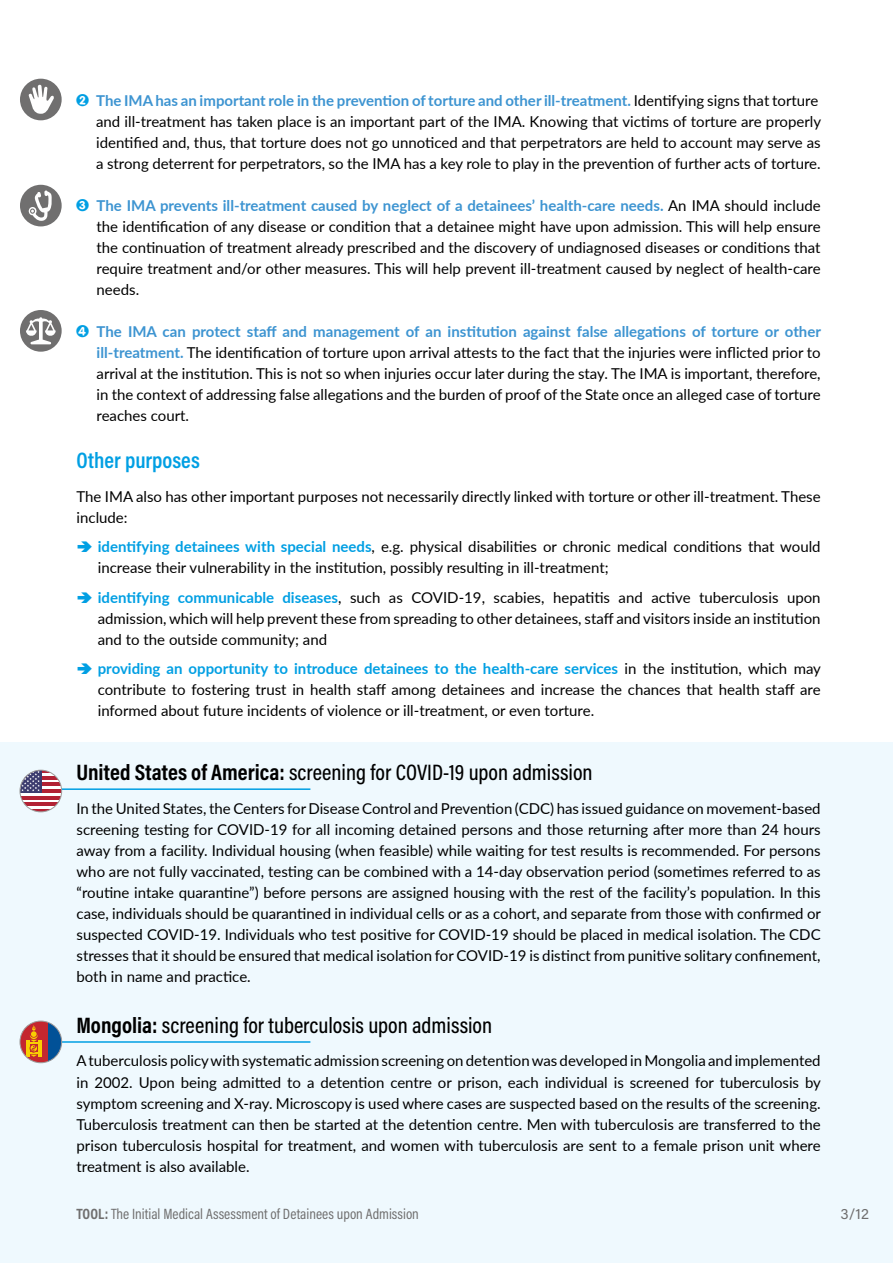
<style>
.page{position:relative;width:893px;height:1263px;background:#fff}
.page>*{position:absolute;margin:0;border:0;box-sizing:border-box;transform-origin:0 0}
.t1{font:500 22.5px "Acumin Pro Cond";color:#000}
.t2{font:600 22.5px "Acumin Pro Cond";color:#009fe3}
.t3{font:15px/21px "Lato";color:#000;text-align:justify}
.t4{font:15px "Acumin Pro Cond";color:#706f6f}
.t5{font:15px "Acumin Pro";color:#706f6f}
.s1{font-family:"Circled";color:#009fe3}
.s2{font-weight:700;color:#3d94d1}
.s3{font-weight:700;color:#009fe3}
.s4{font-weight:700}
</style>
<div class="page">
<div style="left:0;top:742px;width:893px;height:521px;background:#eff9fe"></div>
<hr style="left:47px;top:788px;width:263px;height:2px;background:#009fe3">
<hr style="left:47px;top:1041px;width:263px;height:2px;background:#009fe3">
<svg style="left:20px;top:770px;width:42px;height:42px"></svg>
<hr style="left:20px;top:770px;width:42px;height:3px;background:#b22234">
<hr style="left:20px;top:776px;width:42px;height:3px;background:#b22234">
<hr style="left:20px;top:783px;width:42px;height:3px;background:#b22234">
<hr style="left:20px;top:789px;width:42px;height:4px;background:#b22234">
<hr style="left:20px;top:796px;width:42px;height:3px;background:#b22234">
<svg style="left:22px;top:802px;width:37px;height:4px"></svg>
<hr style="left:20px;top:809px;width:42px;height:3px;background:#b22234">
<div style="left:20px;top:770px;width:21px;height:23px;background:#3c3b6e"></div>
<svg style="left:20px;top:771px;width:20px;height:20px"></svg>
<div style="left:20px;top:770px;width:42px;height:42px;border:1px solid #9d9d9c;border-radius:50%"></div>
<div style="left:20px;top:1021px;width:42px;height:42px;background:#c4272f;border-radius:21px"></div>
<svg style="left:48px;top:1022px;width:14px;height:40px"></svg>
<hr style="left:26px;top:1040px;width:4px;height:17px;background:#f9cf02">
<hr style="left:38px;top:1040px;width:4px;height:17px;background:#f9cf02">
<div style="left:30px;top:1044px;width:8px;height:8px;border:1px solid #c4272f;border-radius:50%"></div>
<svg style="left:30px;top:1025px;width:7px;height:32px"></svg>
<div style="left:20px;top:1021px;width:42px;height:42px;border:1px solid #9d9d9c;border-radius:50%"></div>
<div style="left:20px;top:79px;width:42px;height:41px;background:#706f6f;border-radius:50%"></div>
<svg style="left:29px;top:85px;width:25px;height:29px"></svg>
<div style="left:20px;top:185px;width:42px;height:41px;background:#706f6f;border-radius:50%"></div>
<svg style="left:29px;top:190px;width:23px;height:31px"></svg>
<div style="left:20px;top:310px;width:42px;height:42px;background:#706f6f;border-radius:50%"></div>
<svg style="left:26px;top:317px;width:30px;height:27px"></svg>
<p class="t3" style="left:96px;top:89px;width:726px;text-align:left;text-indent:-20px"><span class="s1">2</span> <span class="s2">The IMA has an important role in the prevention of torture and other ill-treatment.</span> Identifying signs that torture and ill-treatment has taken place is an important part of the IMA. Knowing that victims of torture are properly identified and, thus, that torture does not go unnoticed and that perpetrators are held to account may serve as a strong deterrent for perpetrators, so the IMA has a key role to play in the prevention of further acts of torture.</p>
<p class="t3" style="left:97px;top:194px;width:726px;text-indent:-20px"><span class="s1">3</span> <span class="s2">The IMA prevents ill-treatment caused by neglect of a detainees’ health-care needs.</span> An IMA should include the identification of any disease or condition that a detainee might have upon admission. This will help ensure the continuation of treatment already prescribed and the discovery of undiagnosed diseases or conditions that require treatment and/or other measures. This will help prevent ill-treatment caused by neglect of health-care needs.</p>
<p class="t3" style="left:97px;top:320px;width:726px;text-indent:-20px"><span class="s1">4</span> <span class="s2">The IMA can protect staff and management of an institution against false allegations of torture or other ill-treatment.</span> The identification of torture upon arrival attests to the fact that the injuries were inflicted prior to arrival at the institution. This is not so when injuries occur later during the stay. The IMA is important, therefore, in the context of addressing false allegations and the burden of proof of the State once an alleged case of torture reaches court.</p>
<h1 class="t2" style="left:77px;top:445px;width:125px">Other purposes</h1>
<p class="t3" style="left:77px;top:485px;width:746px">The IMA also has other important purposes not necessarily directly linked with torture or other ill-treatment. These include:</p>
<p class="t3" style="left:98px;top:535px;width:724px"><span class="s3">identifying detainees with special needs</span>, e.g. physical disabilities or chronic medical conditions that would increase their vulnerability in the institution, possibly resulting in ill-treatment;</p>
<p class="t3" style="left:98px;top:586px;width:724px"><span class="s3">identifying communicable diseases</span>, such as COVID-19, scabies, hepatitis and active tuberculosis upon admission, which will help prevent these from spreading to other detainees, staff and visitors inside an institution and to the outside community; and</p>
<p class="t3" style="left:98px;top:657px;width:725px"><span class="s3">providing an opportunity to introduce detainees to the health-care services</span> in the institution, which may contribute to fostering trust in health staff among detainees and increase the chances that health staff are informed about future incidents of violence or ill-treatment, or even torture.</p>
<h1 class="t1" style="left:77px;top:757px;width:518px"><span class="s4">United States of America:</span> screening for COVID-19 upon admission</h1>
<p class="t3" style="left:77px;top:797px;width:746px">In the United States, the Centers for Disease Control and Prevention (CDC) has issued guidance on movement-based screening testing for COVID-19 for all incoming detained persons and those returning after more than 24 hours away from a facility. Individual housing (when feasible) while waiting for test results is recommended. For persons who are not fully vaccinated, testing can be combined with a 14-day observation period (sometimes referred to as “routine intake quarantine”) before persons are assigned housing with the rest of the facility’s population. In this case, individuals should be quarantined in individual cells or as a cohort, and separate from those with confirmed or suspected COVID-19. Individuals who test positive for COVID-19 should be placed in medical isolation. The CDC stresses that it should be ensured that medical isolation for COVID-19 is distinct from punitive solitary confinement, both in name and practice.</p>
<h1 class="t1" style="left:77px;top:1010px;width:417px"><span class="s4">Mongolia:</span> screening for tuberculosis upon admission</h1>
<p class="t3" style="left:77px;top:1050px;width:746px">A tuberculosis policy with systematic admission screening on detention was developed in Mongolia and implemented in 2002. Upon being admitted to a detention centre or prison, each individual is screened for tuberculosis by symptom screening and X-ray. Microscopy is used where cases are suspected based on the results of the screening.<br>Tuberculosis treatment can then be started at the detention centre. Men with tuberculosis are transferred to the prison tuberculosis hospital for treatment, and women with tuberculosis are sent to a female prison unit where treatment is also available.</p>
<p class="t4" style="left:77px;top:1204px;width:344px"><span class="s4">TOOL:</span> The Initial Medical Assessment of Detainees upon Admission</p>
<p class="t5" style="left:840px;top:1203px;width:30px">3/12</p>
</div>
